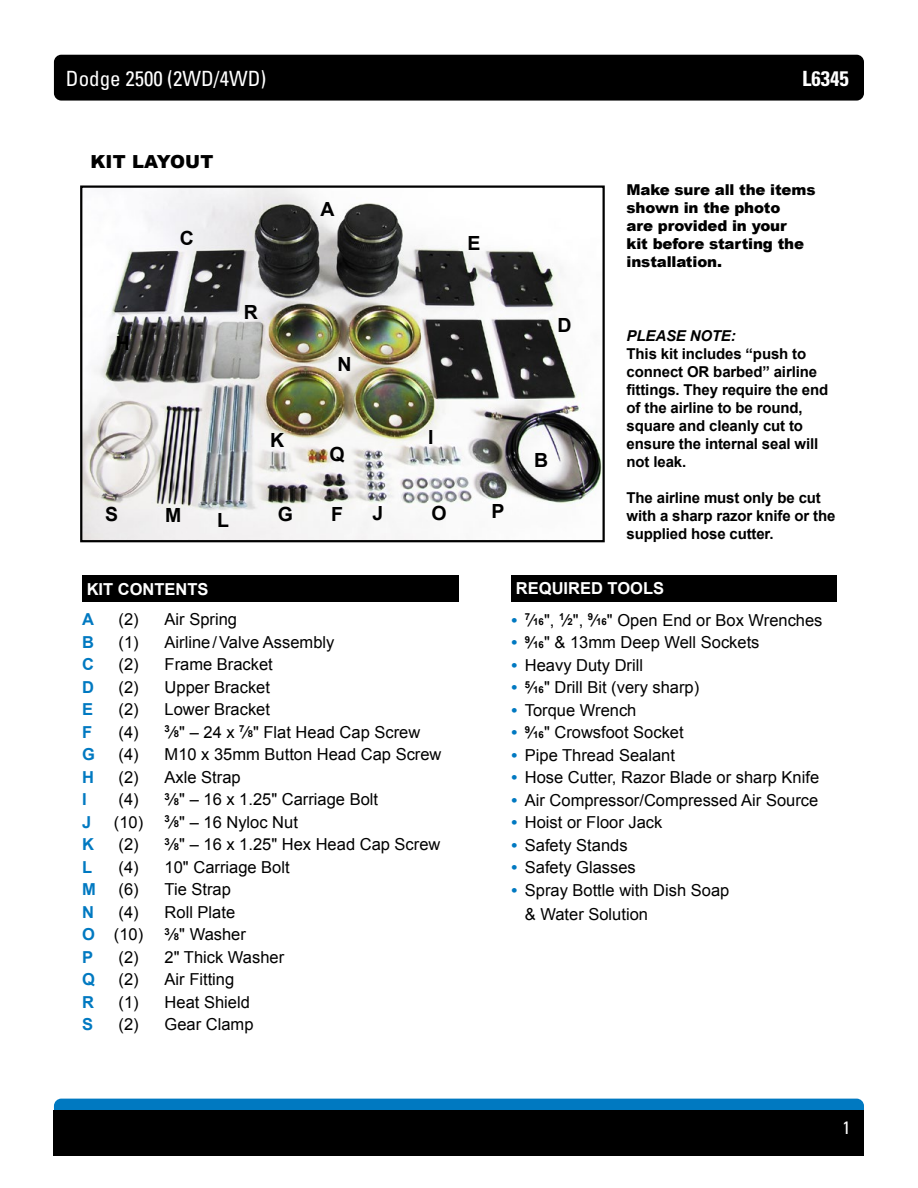
<style>
.page{position:relative;width:918px;height:1188px;background:#fff}
.page>*{position:absolute;margin:0;border:0;box-sizing:border-box;transform-origin:0 0}
.t1{font:condensed 21px "Univers LT Std";color:#fff}
.t2{font:700 condensed 21px "Univers LT Std";color:#fff}
.t3{font:700 19.5px "Arial";color:#000}
.t4{font:900 18px "Arial";letter-spacing:.01em;color:#000}
.t5{font:condensed 18px "Univers LT Std";color:#fff}
.t6{font:16.5px/24px "Arial";color:#000}
.t7{font:700 16.5px "Arial";color:#fff}
.t8{font:700 16.5px "Arial";color:#0079c1}
.t9{font:700 15px/18px "Arial";letter-spacing:-.01em;color:#000}
.t10{font:900 15px/18px "Arial";letter-spacing:-.01em;color:#000}
.t11{font:italic 700 15px "Arial";letter-spacing:-.01em;color:#000}
.s1{font-weight:700}
.s2{font-weight:700;font-size:9.6px}
.s3{font-weight:700;color:#0079c1}
</style>
<div class="page">
<div style="left:54px;top:55px;width:810px;height:46px;background:#000;border-radius:7px"></div>
<div style="left:54px;top:1099px;width:810px;height:45px;background:#0079c1;border-radius:7px"></div>
<div style="left:54px;top:1110px;width:810px;height:46px;background:#000"></div>
<div style="left:511px;top:576px;width:326px;height:26px;background:#000"></div>
<div style="left:82px;top:576px;width:376px;height:26px;background:#000"></div>
<img style="left:83px;top:188px;width:519px;height:351px">
<div style="left:80px;top:185px;width:525px;height:357px;border:2px solid #000"></div>
<p class="t1" style="left:66px;top:65px;width:202px">Dodge 2500 (2WD/4WD)</p>
<p class="t2" style="left:802px;top:65px;width:48px">L6345</p>
<p class="t4" style="left:90px;top:149px;width:124px">KIT LAYOUT</p>
<p class="t3" style="left:320px;top:196px;width:16px">A</p>
<p class="t3" style="left:180px;top:225px;width:16px">C</p>
<p class="t3" style="left:467px;top:230px;width:15px">E</p>
<p class="t3" style="left:116px;top:330px;width:16px">H</p>
<p class="t3" style="left:105px;top:501px;width:15px">S</p>
<p class="t3" style="left:165px;top:502px;width:18px">M</p>
<p class="t3" style="left:244px;top:299px;width:16px">R</p>
<p class="t3" style="left:338px;top:351px;width:16px">N</p>
<p class="t3" style="left:270px;top:428px;width:16px">K</p>
<p class="t3" style="left:329px;top:441px;width:17px">Q</p>
<p class="t3" style="left:217px;top:507px;width:13px">L</p>
<p class="t3" style="left:278px;top:501px;width:17px">G</p>
<p class="t3" style="left:331px;top:501px;width:13px">F</p>
<p class="t3" style="left:428px;top:424px;width:7px">I</p>
<p class="t3" style="left:373px;top:500px;width:12px">J</p>
<p class="t3" style="left:432px;top:500px;width:17px">O</p>
<p class="t3" style="left:491px;top:498px;width:15px">P</p>
<p class="t3" style="left:558px;top:312px;width:16px">D</p>
<p class="t3" style="left:534px;top:447px;width:16px">B</p>
<p class="t10" style="left:627px;top:180px;width:190px">Make sure all the items shown in the photo<br>are provided in your<br>kit before starting the installation.</p>
<p class="t11" style="left:627px;top:325px;width:111px">PLEASE NOTE:</p>
<p class="t9" style="left:627px;top:345px;width:203px">This kit includes “push to connect OR barbed” airline fittings. They require the end of the airline to be round, square and cleanly cut to ensure the internal seal will not leak.</p>
<p class="t9" style="left:627px;top:489px;width:210px">The airline must only be cut with a sharp razor knife or the supplied hose cutter.</p>
<p class="t7" style="left:87px;top:579px;width:123px">KIT CONTENTS</p>
<p class="t8" style="left:82px;top:609px;width:13px">A</p>
<p class="t6" style="left:119px;top:608px;width:120px">(2) Air Spring</p>
<p class="t8" style="left:82px;top:631px;width:13px">B</p>
<p class="t6" style="left:119px;top:630px;width:217px">(1) Airline/Valve Assembly</p>
<p class="t8" style="left:82px;top:654px;width:13px">C</p>
<p class="t6" style="left:119px;top:653px;width:156px">(2) Frame Bracket</p>
<p class="t8" style="left:82px;top:676px;width:13px">D</p>
<p class="t6" style="left:119px;top:675px;width:153px">(2) Upper Bracket</p>
<p class="t8" style="left:82px;top:699px;width:13px">E</p>
<p class="t6" style="left:119px;top:698px;width:153px">(2) Lower Bracket</p>
<p class="t8" style="left:82px;top:721px;width:12px">F</p>
<p class="t6" style="left:119px;top:720px;width:303px">(4) <sup>3</sup><span class="s1">⁄</span><span class="s2">8</span>" – 24 x <sup>7</sup><span class="s1">⁄</span><span class="s2">8</span>" Flat Head Cap Screw</p>
<p class="t8" style="left:82px;top:744px;width:14px">G</p>
<p class="t6" style="left:119px;top:743px;width:325px">(4) M10 x 35mm Button Head Cap Screw</p>
<p class="t8" style="left:82px;top:766px;width:13px">H</p>
<p class="t6" style="left:119px;top:765px;width:124px">(2) Axle Strap</p>
<p class="t8" style="left:82px;top:789px;width:6px">I</p>
<p class="t6" style="left:119px;top:788px;width:261px">(4) <sup>3</sup><span class="s1">⁄</span><span class="s2">8</span>" – 16 x 1.25" Carriage Bolt</p>
<p class="t8" style="left:82px;top:811px;width:11px">J</p>
<p class="t6" style="left:114px;top:810px;width:185px">(10) <sup>3</sup><span class="s1">⁄</span><span class="s2">8</span>" – 16 Nyloc Nut</p>
<p class="t8" style="left:82px;top:834px;width:13px">K</p>
<p class="t6" style="left:119px;top:833px;width:323px">(2) <sup>3</sup><span class="s1">⁄</span><span class="s2">8</span>" – 16 x 1.25" Hex Head Cap Screw</p>
<p class="t8" style="left:82px;top:856px;width:12px">L</p>
<p class="t6" style="left:119px;top:855px;width:173px">(4) 10" Carriage Bolt</p>
<p class="t8" style="left:82px;top:879px;width:15px">M</p>
<p class="t6" style="left:119px;top:878px;width:114px">(6) Tie Strap</p>
<p class="t8" style="left:82px;top:901px;width:13px">N</p>
<p class="t6" style="left:82px;top:901px;width:155px;line-height:22.5px;text-indent:36px">(4) Roll Plate<br><span class="s3">O</span> (10)</p>
<p class="t6" style="left:165px;top:923px;width:83px"><sup>3</sup><span class="s1">⁄</span><span class="s2">8</span>" Washer</p>
<p class="t8" style="left:82px;top:946px;width:13px">P</p>
<p class="t6" style="left:119px;top:945px;width:167px">(2) 2" Thick Washer</p>
<p class="t8" style="left:82px;top:969px;width:14px">Q</p>
<p class="t6" style="left:119px;top:968px;width:117px">(2) Air Fitting</p>
<p class="t8" style="left:82px;top:991px;width:13px">R</p>
<p class="t6" style="left:119px;top:990px;width:133px">(1) Heat Shield</p>
<p class="t8" style="left:82px;top:1014px;width:13px">S</p>
<p class="t6" style="left:119px;top:1013px;width:137px">(2) Gear Clamp</p>
<p class="t7" style="left:516px;top:578px;width:150px">REQUIRED TOOLS</p>
<p class="t6" style="left:511px;top:608px;width:313px"><span class="s3">•</span> <sup>7</sup><span class="s1">⁄</span><span class="s2">16</span>", <sup>1</sup><span class="s1">⁄</span><span class="s2">2</span>", <sup>9</sup><span class="s1">⁄</span><span class="s2">16</span>" Open End or Box Wrenches</p>
<p class="t6" style="left:511px;top:631px;width:250px"><span class="s3">•</span> <sup>9</sup><span class="s1">⁄</span><span class="s2">16</span>" &amp; 13mm Deep Well Sockets</p>
<p class="t6" style="left:511px;top:653px;width:133px"><span class="s3">•</span> Heavy Duty Drill</p>
<p class="t6" style="left:511px;top:676px;width:189px"><span class="s3">•</span> <sup>5</sup><span class="s1">⁄</span><span class="s2">16</span>" Drill Bit (very sharp)</p>
<p class="t6" style="left:511px;top:698px;width:127px"><span class="s3">•</span> Torque Wrench</p>
<p class="t6" style="left:511px;top:721px;width:174px"><span class="s3">•</span> <sup>9</sup><span class="s1">⁄</span><span class="s2">16</span>" Crowsfoot Socket</p>
<p class="t6" style="left:511px;top:743px;width:165px"><span class="s3">•</span> Pipe Thread Sealant</p>
<p class="t6" style="left:511px;top:766px;width:309px"><span class="s3">•</span> Hose Cutter, Razor Blade or sharp Knife</p>
<p class="t6" style="left:511px;top:788px;width:308px"><span class="s3">•</span> Air Compressor/Compressed Air Source</p>
<p class="t6" style="left:511px;top:811px;width:153px"><span class="s3">•</span> Hoist or Floor Jack</p>
<p class="t6" style="left:511px;top:833px;width:118px"><span class="s3">•</span> Safety Stands</p>
<p class="t6" style="left:511px;top:856px;width:126px"><span class="s3">•</span> Safety Glasses</p>
<p class="t6" style="left:525px;top:878px;width:206px;text-indent:-13px"><span class="s3">•</span> Spray Bottle with Dish Soap &amp; Water Solution</p>
<p class="t5" style="left:843px;top:1116px;width:9px">1</p>
</div>
